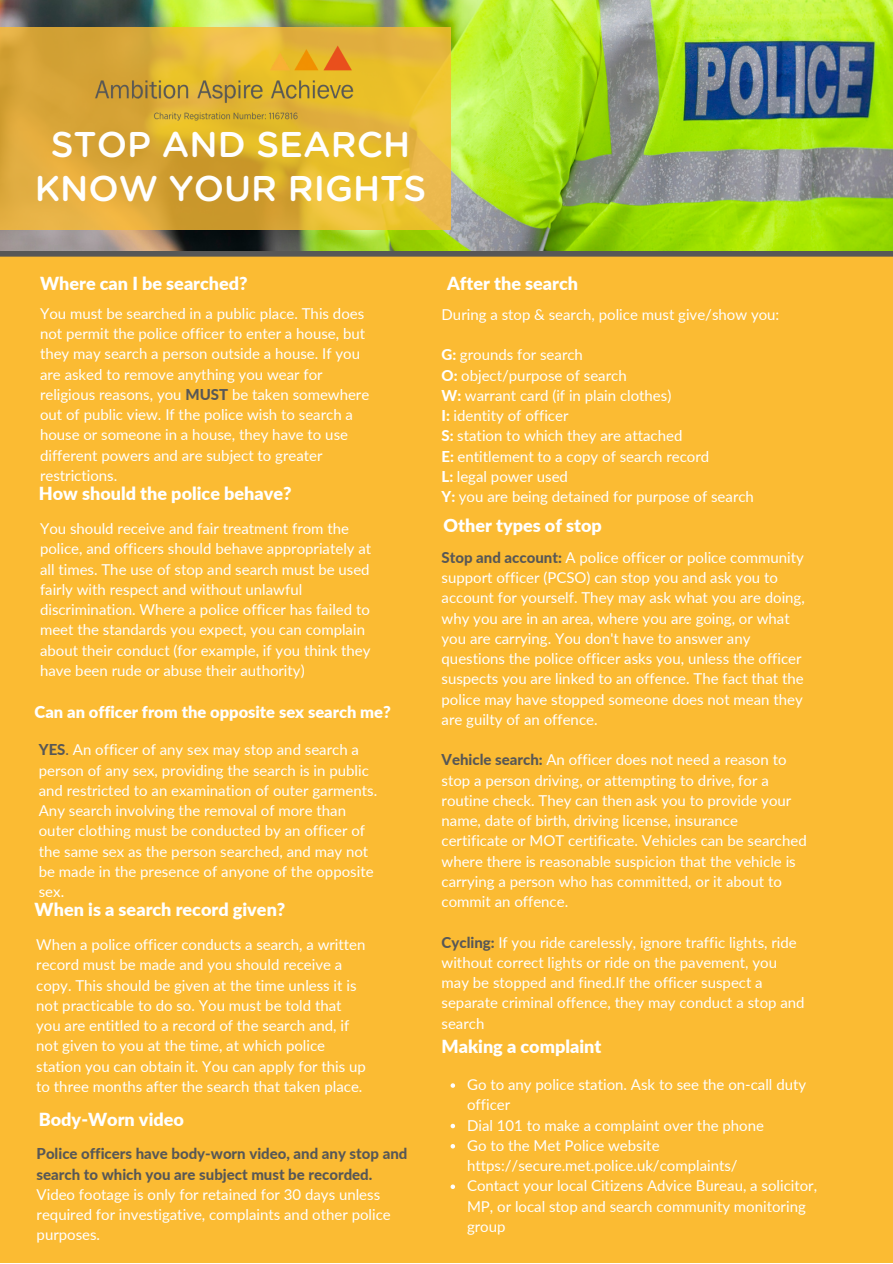
<style>
.page{position:relative;width:893px;height:1264px;background:#fff}
.page>*{position:absolute;margin:0;border:0;box-sizing:border-box;transform-origin:0 0}
.t1{font:500 35.7px "Gotham Rounded";color:#fff}
.t2{font:900 18px "Lato";color:#fff}
.t3{font:900 16.5px "Lato";color:#fff}
.t4{font:15px/20.2px "Lato";color:#fff}
.s1{font-weight:800;color:#575756}
.s2{color:#575756}
.s3{font-weight:800}
</style>
<div class="page">
<div style="left:0;top:0;width:892px;height:1262px;background:#fbbb33"></div>
<img style="left:0;top:0;width:892px;height:251px">
<svg style="left:0;top:28px;width:451px;height:201px;background:#dfaf36"></svg>
<div style="left:0;top:251px;width:892px;height:6px;background:#575756"></div>
<svg style="left:450px;top:1083px;width:5px;height:4px"></svg>
<svg style="left:450px;top:1123px;width:5px;height:5px"></svg>
<svg style="left:450px;top:1144px;width:5px;height:4px"></svg>
<svg style="left:450px;top:1184px;width:5px;height:4px"></svg>
<img style="left:89px;top:36px;width:269px;height:94px">
<p class="t1" style="left:51px;top:129px;width:361px">STOP AND SEARCH</p>
<p class="t1" style="left:35px;top:173px;width:393px">KNOW YOUR RIGHTS</p>
<p class="t2" style="left:40px;top:272px;width:209px">Where can I be searched?</p>
<p class="t4" style="left:40px;top:303px;width:331px">You must be searched in a public place. This does not permit the police officer to enter a house, but they may search a person outside a house. If you are asked to remove anything you wear for religious reasons, you <span class="s1">MUST</span> be taken somewhere out of public view. If the police wish to search a house or someone in a house, they have to use different powers and are subject to greater restrictions.</p>
<p class="t2" style="left:39px;top:482px;width:254px">How should the police behave?</p>
<p class="t4" style="left:40px;top:518px;width:333px">You should receive and fair treatment from the police, and officers should behave appropriately at all times. The use of stop and search must be used fairly with respect and without unlawful discrimination. Where a police officer has failed to meet the standards you expect, you can complain about their conduct (for example, if you think they have been rude or abuse their authority)</p>
<p class="t3" style="left:35px;top:701px;width:358px">Can an officer from the opposite sex search me?</p>
<p class="t4" style="left:39px;top:739px;width:340px"><span class="s1">YES</span><span class="s2">.</span> An officer of any sex may stop and search a person of any sex, providing the search is in public and restricted to an examination of outer garments.<br>Any search involving the removal of more than outer clothing must be conducted by an officer of the same sex as the person searched, and may not be made in the presence of anyone of the opposite sex.</p>
<p class="t2" style="left:35px;top:898px;width:252px">When is a search record given?</p>
<p class="t4" style="left:36px;top:934px;width:331px">When a police officer conducts a search, a written record must be made and you should receive a copy. This should be given at the time unless it is not practicable to do so. You must be told that you are entitled to a record of the search and, if not given to you at the time, at which police station you can obtain it. You can apply for this up to three months after the search that taken place.</p>
<p class="t2" style="left:39px;top:1107px;width:147px">Body-Worn video</p>
<p class="t4" style="left:37px;top:1143px;width:372px"><span class="s1">Police officers have body-worn video, and any stop and search to which you are subject must be recorded.<br></span>Video footage is only for retained for 30 days unless required for investigative, complaints and other police purposes.</p>
<p class="t2" style="left:447px;top:272px;width:132px">After the search</p>
<p class="t4" style="left:441px;top:304px;width:339px">During a stop &amp; search, police must give/show you:</p>
<p class="t4" style="left:441px;top:344px;width:143px"><span class="s3">G:</span> grounds for search</p>
<p class="t4" style="left:441px;top:364px;width:187px"><span class="s3">O:</span> object/purpose of search</p>
<p class="t4" style="left:441px;top:385px;width:231px"><span class="s3">W:</span> warrant card (if in plain clothes)</p>
<p class="t4" style="left:441px;top:405px;width:128px"><span class="s3">I:</span> identity of officer</p>
<p class="t4" style="left:441px;top:425px;width:242px"><span class="s3">S:</span> station to which they are attached</p>
<p class="t4" style="left:441px;top:445px;width:269px"><span class="s3">E:</span> entitlement to a copy of search record</p>
<p class="t4" style="left:441px;top:466px;width:128px"><span class="s3">L:</span> legal power used</p>
<p class="t4" style="left:441px;top:486px;width:314px"><span class="s3">Y:</span> you are being detained for purpose of search</p>
<p class="t2" style="left:443px;top:514px;width:160px">Other types of stop</p>
<p class="t4" style="left:441px;top:547px;width:365px"><span class="s1">Stop and account:</span> A police officer or police community support officer (PCSO) can stop you and ask you to account for yourself. They may ask what you are doing, why you are in an area, where you are going, or what you are carrying. You don't have to answer any questions the police officer asks you, unless the officer suspects you are linked to an offence. The fact that the police may have stopped someone does not mean they are guilty of an offence.</p>
<p class="t4" style="left:441px;top:749px;width:366px"><span class="s1">Vehicle search:</span> An officer does not need a reason to stop a person driving, or attempting to drive, for a routine check. They can then ask you to provide your name, date of birth, driving license, insurance certificate or MOT certificate. Vehicles can be searched where there is reasonable suspicion that the vehicle is carrying a person who has committed, or it about to commit an offence.</p>
<p class="t4" style="left:441px;top:931px;width:364px"><span class="s1">Cycling:</span> If you ride carelessly, ignore traffic lights, ride without correct lights or ride on the pavement, you may be stopped and fined.If the officer suspect a separate criminal offence, they may conduct a stop and search</p>
<p class="t2" style="left:441px;top:1034px;width:161px">Making a complaint</p>
<p class="t4" style="left:467px;top:1074px;width:340px">Go to any police station. Ask to see the on-call duty officer</p>
<p class="t4" style="left:467px;top:1114px;width:298px">Dial 101 to make a complaint over the phone</p>
<p class="t4" style="left:467px;top:1134px;width:272px">Go to the Met Police website https://secure.met.police.uk/complaints/</p>
<p class="t4" style="left:467px;top:1175px;width:351px">Contact your local Citizens Advice Bureau, a solicitor,<br>MP, or local stop and search community monitoring group</p>
</div>
